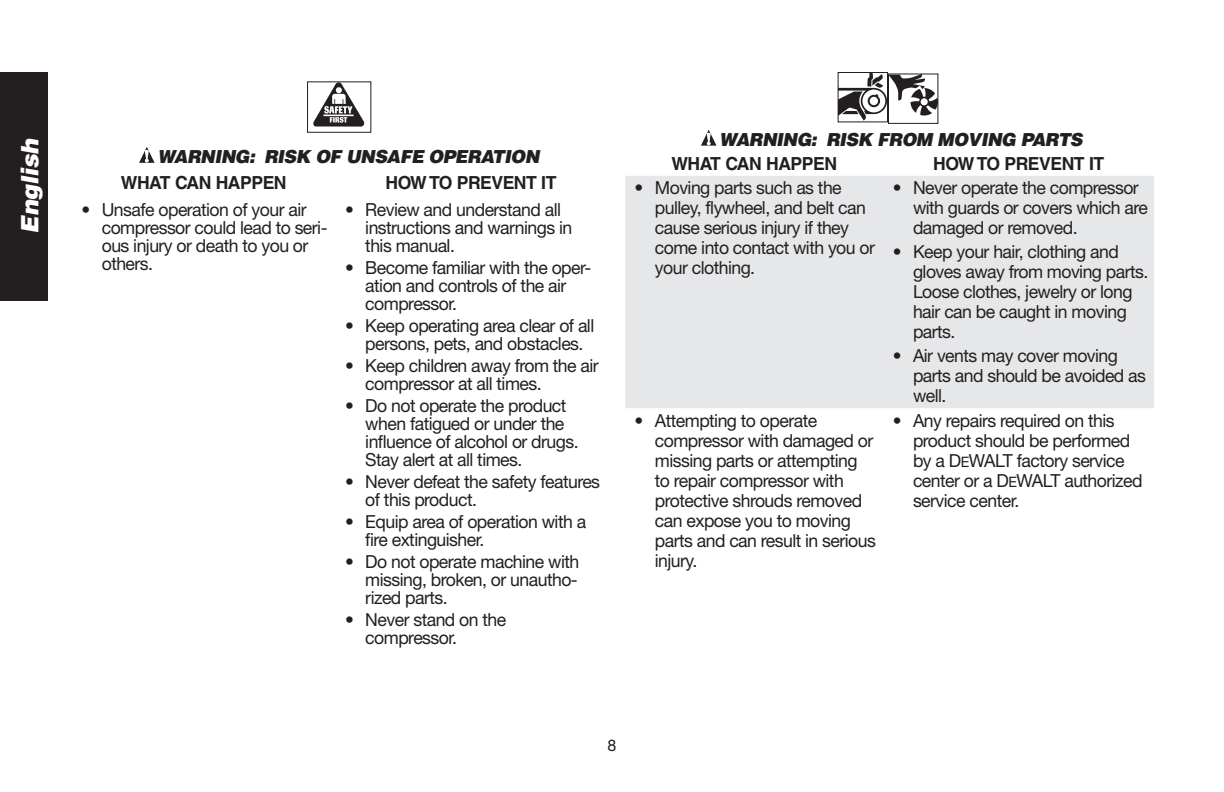
<style>
.page{position:relative;width:1224px;height:792px;background:#fff}
.page>*{position:absolute;margin:0;border:0;box-sizing:border-box;transform-origin:0 0}
.t1{font:italic 900 24px "Helvetica LT Std";color:#fff}
._04-Bodylist_left{font:18px/20px "Helvetica Neue LT Std";letter-spacing:-.03em;color:#231f20}
.t2{font:italic 900 18px "Helvetica LT Std";letter-spacing:-.03em;color:#231f20}
._02-Subhead{font:700 18px "Helvetica LT Std";letter-spacing:-.03em;color:#231f20}
.t3{font:16px "Helvetica Neue LT Std";color:#231f20}
.s1{font-family:"Helvetica Neue LT Std Roman SC800";font-size:14.4px}
</style>
<div class="page">
<div style="left:0;top:72px;width:48px;height:228px;background:#231f20"></div>
<div style="left:625px;top:176px;width:529px;height:232px;background:#e6e7e9"></div>
<svg style="left:701px;top:130px;width:15px;height:16px"></svg>
<div style="left:888px;top:73px;width:50px;height:51px;border:1px solid #231f20"></div>
<svg style="left:840px;top:73px;width:98px;height:48px"></svg>
<div style="left:838px;top:72px;width:50px;height:50px;border:1px solid #231f20"></div>
<svg style="left:313px;top:83px;width:52px;height:44px"></svg>
<div style="left:307px;top:81px;width:64px;height:52px;border:1px solid #231f20"></div>
<svg style="left:139px;top:147px;width:16px;height:16px"></svg>
<h1 class="t1" style="left:14px;top:234px;width:97px;rotate:-90deg">English</h1>
<p class="t2" style="left:719px;top:127px;width:365px">WARNING: RISK FROM MOVING PARTS</p>
<p class="t2" style="left:157px;top:145px;width:383px">WARNING: RISK OF UNSAFE OPERATION</p>
<p class="_02-Subhead" style="left:121px;top:172px;width:167px">WHAT CAN HAPPEN</p>
<p class="_02-Subhead" style="left:385px;top:172px;width:172px">HOW TO PREVENT IT</p>
<p class="_04-Bodylist_left" style="left:102px;top:200px;width:226px;line-height:18px;text-indent:-20px">• Unsafe operation of your air compressor could lead to seri&shy;ous injury or death to you or others.</p>
<p class="_04-Bodylist_left" style="left:365px;top:200px;width:208px;line-height:18px;text-indent:-20px">• Review and understand all instructions and warnings in this manual.</p>
<p class="_02-Subhead" style="left:671px;top:153px;width:167px">WHAT CAN HAPPEN</p>
<p class="_02-Subhead" style="left:933px;top:153px;width:172px">HOW TO PREVENT IT</p>
<p class="_04-Bodylist_left" style="left:655px;top:178px;width:222px;text-indent:-20px">• Moving parts such as the pulley, flywheel, and belt can cause serious injury if they come into contact with you or your clothing.</p>
<p class="_04-Bodylist_left" style="left:913px;top:178px;width:237px;text-indent:-20px">• Never operate the compressor with guards or covers which are damaged or removed.</p>
<p class="_04-Bodylist_left" style="left:913px;top:242px;width:237px;text-indent:-20px">• Keep your hair, clothing and gloves away from moving parts.<br>Loose clothes, jewelry or long hair can be caught in moving parts.</p>
<p class="_04-Bodylist_left" style="left:913px;top:346px;width:234px;text-indent:-20px">• Air vents may cover moving parts and should be avoided as well.</p>
<p class="_04-Bodylist_left" style="left:365px;top:258px;width:228px;line-height:18px;text-indent:-20px">• Become familiar with the oper&shy;ation and controls of the air compressor.</p>
<p class="_04-Bodylist_left" style="left:345px;top:316px;width:251px;line-height:18px;text-align:center">• Keep operating area clear of all persons, pets, and obstacles.</p>
<p class="_04-Bodylist_left" style="left:365px;top:356px;width:235px;line-height:18px;text-indent:-20px">• Keep children away from the air compressor at all times.</p>
<p class="_04-Bodylist_left" style="left:365px;top:396px;width:215px;line-height:18px;text-indent:-20px">• Do not operate the product when fatigued or under the influence of alcohol or drugs.<br>Stay alert at all times.</p>
<p class="_04-Bodylist_left" style="left:365px;top:472px;width:236px;line-height:18px;text-indent:-20px">• Never defeat the safety features of this product.</p>
<p class="_04-Bodylist_left" style="left:365px;top:512px;width:222px;line-height:18px;text-indent:-20px">• Equip area of operation with a fire extinguisher.</p>
<p class="_04-Bodylist_left" style="left:365px;top:552px;width:215px;line-height:18px;text-indent:-20px">• Do not operate machine with missing, broken, or unautho&shy;rized parts.</p>
<p class="_04-Bodylist_left" style="left:365px;top:610px;width:142px;line-height:18px;text-indent:-20px">• Never stand on the compressor.</p>
<p class="_04-Bodylist_left" style="left:655px;top:410px;width:223px;text-indent:-20px">• Attempting to operate compressor with damaged or missing parts or attempting to repair compressor with protective shrouds removed can expose you to moving parts and can result in serious injury.</p>
<p class="_04-Bodylist_left" style="left:913px;top:410px;width:231px;text-indent:-20px">• Any repairs required on this product should be performed by a D<span class="s1">e</span>WALT factory service center or a D<span class="s1">e</span>WALT authorized service center.</p>
<p class="t3" style="left:608px;top:736px;width:10px">8</p>
</div>
